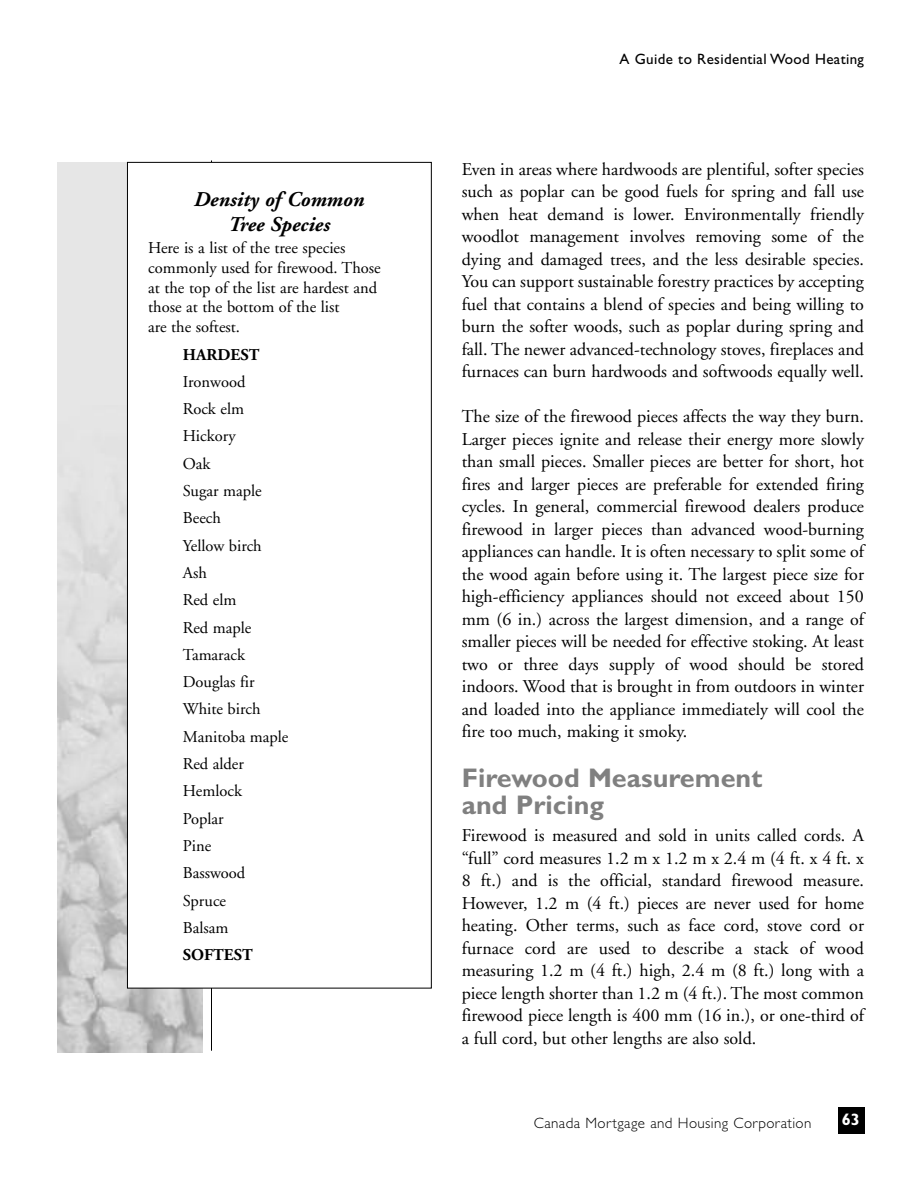
<style>
.page{position:relative;width:918px;height:1188px;background:#fff}
.page>*{position:absolute;margin:0;border:0;box-sizing:border-box;transform-origin:0 0}
.t1{font:700 27px/27px "Gill Sans Std";color:#808080}
.t2{font:italic 700 21px/25.2px "Adobe Garamond";color:#000;text-align:center}
.t3{font:18px/22.5px "Adobe Garamond";color:#000;text-align:justify}
.t4{font:16.5px/27.3px "Adobe Garamond";color:#000}
.t5{font:700 16.5px "Adobe Garamond";color:#000}
.t6{font:700 16.5px "Gill Sans Std";color:#fff}
.t7{font:300 15px "Gill Sans Std";letter-spacing:.025em;color:#000}
.t8{font:15px "Gill Sans Std";letter-spacing:.025em;color:#000}
</style>
<div class="page">
<div style="left:838px;top:1107px;width:27px;height:27px;background:#000"></div>
<hr style="left:211px;top:160px;width:1px;height:891px;background:#000">
<div style="left:57px;top:162px;width:146px;height:891px;background:#e6e6e6"></div>
<img style="left:57px;top:406px;width:146px;height:647px">
<div style="left:127px;top:162px;width:304px;height:826px;background:#fff"></div>
<p class="t2" style="left:193px;top:188px;width:172px">Density of Common<br>Tree Species</p>
<p class="t4" style="left:148px;top:239px;width:234px;line-height:19.8px">Here is a list of the tree species commonly used for firewood. Those at the top of the list are hardest and those at the bottom of the list<br>are the softest.</p>
<p class="t5" style="left:183px;top:348px;width:78px">HARDEST</p>
<p class="t4" style="left:183px;top:369px;width:107px">Ironwood<br>Rock elm<br>Hickory<br>Oak<br>Sugar maple<br>Beech<br>Yellow birch<br>Ash<br>Red elm<br>Red maple<br>Tamarack<br>Douglas fir<br>White birch<br>Manitoba maple<br>Red alder<br>Hemlock<br>Poplar<br>Pine<br>Basswood<br>Spruce<br>Balsam</p>
<p class="t5" style="left:183px;top:948px;width:71px">SOFTEST</p>
<p class="t8" style="left:619px;top:53px;width:246px">A Guide to Residential Wood Heating</p>
<p class="t3" style="left:462px;top:159px;width:404px">Even in areas where hardwoods are plentiful, softer species such as poplar can be good fuels for spring and fall use when heat demand is lower. Environmentally friendly woodlot management involves removing some of the dying and damaged trees, and the less desirable species.<br>You can support sustainable forestry practices by accepting fuel that contains a blend of species and being willing to burn the softer woods, such as poplar during spring and fall. The newer advanced-technology stoves, fireplaces and furnaces can burn hardwoods and softwoods equally well.</p>
<p class="t3" style="left:462px;top:407px;width:404px">The size of the firewood pieces affects the way they burn.<br>Larger pieces ignite and release their energy more slowly than small pieces. Smaller pieces are better for short, hot fires and larger pieces are preferable for extended firing cycles. In general, commercial firewood dealers produce firewood in larger pieces than advanced wood-burning appliances can handle. It is often necessary to split some of the wood again before using it. The largest piece size for high-efficiency appliances should not exceed about 150 mm (6 in.) across the largest dimension, and a range of smaller pieces will be needed for effective stoking. At least two or three days supply of wood should be stored indoors. Wood that is brought in from outdoors in winter and loaded into the appliance immediately will cool the fire too much, making it smoky.</p>
<h1 class="t1" style="left:462px;top:766px;width:302px">Firewood Measurement and Pricing</h1>
<p class="t3" style="left:462px;top:826px;width:404px">Firewood is measured and sold in units called cords. A “full” cord measures 1.2 m x 1.2 m x 2.4 m (4 ft. x 4 ft. x 8 ft.) and is the official, standard firewood measure.<br>However, 1.2 m (4 ft.) pieces are never used for home heating. Other terms, such as face cord, stove cord or furnace cord are used to describe a stack of wood measuring 1.2 m (4 ft.) high, 2.4 m (8 ft.) long with a piece length shorter than 1.2 m (4 ft.). The most common firewood piece length is 400 mm (16 in.), or one-third of a full cord, but other lengths are also sold.</p>
<p class="t7" style="left:534px;top:1117px;width:279px">Canada Mortgage and Housing Corporation</p>
<p class="t6" style="left:842px;top:1114px;width:20px">63</p>
</div>
